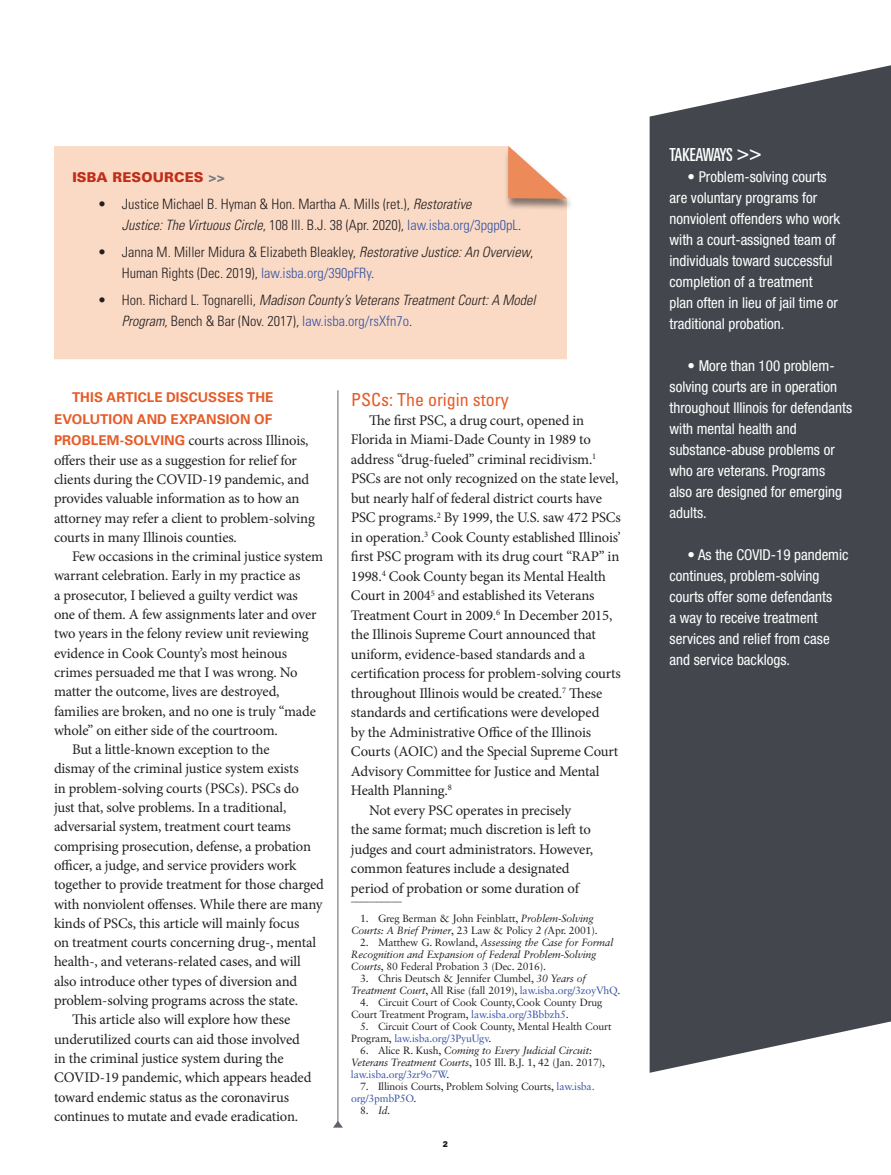
<style>
.page{position:relative;width:891px;height:1175px;background:#fff}
.page>*{position:absolute;margin:0;border:0;box-sizing:border-box;transform-origin:0 0}
.copyhead{font:condensed 18px "Univers LT Std";color:#e55c28}
.t1{font:ultra-condensed 18px "Univers LT Std";letter-spacing:-.05em;color:#fff}
.summary{font:condensed 15px/21px "Helvetica Neue LT Std";color:#fff}
.body{font:14.7px/19.4px "Minion Pro";letter-spacing:-.01em;color:#231f20}
.sidebar_copy{font:300 condensed 14.25px/21px "Univers LT Std";color:#231f20}
.sidebar_copy-2{font:italic 300 condensed 14.25px/21px "Univers LT Std";color:#231f20}
.body-2{font:700 13.5px/21.6px "Univers LT Std";letter-spacing:.005em;color:#e55c28;text-align:right}
.t2{font:900 13.5px "Univers LT Std";letter-spacing:.01em;color:#c02d19}
.footnote{font:10.5px/12px "Sabon LT Std";letter-spacing:-.015em;color:#231f20}
.t3{font:italic 10.5px/12px "Sabon LT Std";letter-spacing:-.015em;color:#231f20}
.t4{font:8.55px "ITC Franklin Gothic Std Hvy";color:#231f20}
.s1{font-family:"Univers LT Std X Black";font-weight:400;color:#757b82}
.s2{font-style:italic}
.s3{color:#3853a3}
.s4{font-style:normal}
.s5{font-style:normal;color:#3853a3}
.s6{font-family:"Univers LT Std";font-weight:700;font-size:13.5px;color:#e55c28}
.s7{font-family:"Times New Roman";font-style:italic}
.s8{font-size:21px}
</style>
<div class="page">
<div style="left:650px;top:65px;width:241px;height:1007px;background:#43474d"></div>
<svg style="left:333px;top:1120px;width:10px;height:7px"></svg>
<hr style="left:338px;top:390px;width:1px;height:732px;background:#5e6269">
<div style="left:54px;top:146px;width:513px;height:213px;background:#fadac5"></div>
<div style="left:504px;top:147px;width:70px;height:64px;background:#231f20;opacity:.55"></div>
<svg style="left:508px;top:146px;width:59px;height:53px"></svg>
<p class="t2" style="left:72px;top:169px;width:154px">ISBA RESOURCES <span class="s1">&gt;&gt;</span></p>
<p class="sidebar_copy" style="left:122px;top:193px;width:401px;text-indent:-24px">• Justice Michael B. Hyman &amp; Hon. Martha A. Mills (ret.), <span class="s2">Restorative<br>Justice: The Virtuous Circle</span>, 108 Ill. B.J. 38 (Apr. 2020), <span class="s3">law.isba.org/3pgp0pL</span>.</p>
<p class="sidebar_copy" style="left:122px;top:241px;width:413px;text-indent:-24px">• Janna M. Miller Midura &amp; Elizabeth Bleakley, <span class="s2">Restorative Justice: An Overview</span>,<br>Human Rights (Dec. 2019), <span class="s3">law.isba.org/390pFRy</span>.</p>
<p class="sidebar_copy-2" style="left:122px;top:290px;width:415px;text-indent:-24px"><span class="s4">• Hon. Richard L. Tognarelli,</span> Madison County’s Veterans Treatment Court: A Model<br>Program<span class="s4">, Bench &amp; Bar (Nov. 2017),</span> <span class="s5">law.isba.org/rsXfn7o</span><span class="s4">.</span></p>
<p class="body-2" style="left:54px;top:387px;width:221px">THIS ARTICLE DISCUSSES THE<br>EVOLUTION AND EXPANSION OF</p>
<p class="body" style="left:54px;top:431px;width:262px"><span class="s6">PROBLEM-SOLVING</span> courts across Illinois, offers their use as a suggestion for relief for clients during the COVID-19 pandemic, and provides valuable information as to how an attorney may refer a client to problem-solving courts in many Illinois counties.</p>
<p class="body" style="left:54px;top:547px;width:271px;text-indent:18px">Few occasions in the criminal justice system warrant celebration. Early in my practice as<br>a prosecutor, I believed a guilty verdict was<br>one of them. A few assignments later and over two years in the felony review unit reviewing evidence in Cook County’s most heinous crimes persuaded me that I was wrong. No matter the outcome, lives are destroyed, families are broken, and no one is truly “made whole” on either side of the courtroom.</p>
<p class="body" style="left:54px;top:740px;width:271px;text-indent:18px">But a little-known exception to the<br>dismay of the criminal justice system exists<br>in problem-solving courts (PSCs). PSCs do<br>just that, solve problems. In a traditional, adversarial system, treatment court teams comprising prosecution, defense, a probation officer, a judge, and service providers work together to provide treatment for those charged with nonviolent offenses. While there are many kinds of PSCs, this article will mainly focus<br>on treatment courts concerning drug-, mental health-, and veterans-related cases, and will also introduce other types of diversion and problem-solving programs across the state.</p>
<p class="body" style="left:54px;top:1010px;width:259px;text-indent:18px">This article also will explore how these underutilized courts can aid those involved in the criminal justice system during the COVID-19 pandemic, which appears headed toward endemic status as the coronavirus continues to mutate and evade eradication.</p>
<p class="copyhead" style="left:351px;top:388px;width:159px">PSCs: The origin story</p>
<p class="body" style="left:351px;top:410px;width:271px;text-indent:18px">The first PSC, a drug court, opened in Florida in Miami-Dade County in 1989 to address “drug-fueled” criminal recidivism.<sup>1<br></sup>PSCs are not only recognized on the state level, but nearly half of federal district courts have PSC programs.<sup>2</sup> By 1999, the U.S. saw 472 PSCs in operation.<sup>3</sup> Cook County established Illinois’ first PSC program with its drug court “RAP” in 1998.<sup>4</sup> Cook County began its Mental Health Court in 2004<sup>5</sup> and established its Veterans Treatment Court in 2009.<sup>6</sup> In December 2015, the Illinois Supreme Court announced that uniform, evidence-based standards and a certification process for problem-solving courts throughout Illinois would be created.<sup>7</sup> These standards and certifications were developed<br>by the Administrative Office of the Illinois Courts (AOIC) and the Special Supreme Court Advisory Committee for Justice and Mental Health Planning.<sup>8</sup></p>
<p class="body" style="left:351px;top:800px;width:244px;text-indent:18px">Not every PSC operates in precisely the same format; much discretion is left to judges and court administrators. However, common features include a designated period of probation or some duration of</p>
<p class="footnote" style="left:351px;top:891px;width:53px">__________</p>
<p class="footnote" style="left:351px;top:912px;width:248px;text-align:center">1. Greg Berman &amp; John Feinblatt, <span class="s2">Problem-Solving<br>Courts: A Brief Primer</span>, 23 Law &amp; Policy <span class="s2">2</span> <span class="s7">(</span>Apr. 2001).</p>
<p class="t3" style="left:351px;top:936px;width:264px;text-indent:9px"><span class="s4">2. Matthew G. Rowland,</span> Assessing the Case for Formal<br>Recognition and Expansion of Federal Problem-Solving<br>Courts<span class="s4">, 80 Federal Probation 3 (Dec. 2016).</span></p>
<p class="footnote" style="left:351px;top:972px;width:271px;text-indent:9px">3. Chris Deutsch &amp; Jennifer Clumbel, <span class="s2">30 Years of<br>Treatment Court</span>, All Rise (fall 2019), <span class="s3">law.isba.org/3zoyVhQ</span>.</p>
<p class="footnote" style="left:351px;top:996px;width:253px;text-indent:9px">4. Circuit Court of Cook County,Cook County Drug<br>Court Treatment Program, <span class="s3">law.isba.org/3Bbbzh5</span>.</p>
<p class="footnote" style="left:351px;top:1020px;width:262px;text-indent:9px">5. Circuit Court of Cook County, Mental Health Court<br>Program, <span class="s3">law.isba.org/3PyuUgv</span>.</p>
<p class="t3" style="left:351px;top:1044px;width:255px;text-indent:9px"><span class="s4">6. Alice R. Kush,</span> Coming to Every Judicial Circuit:<br>Veterans Treatment Courts<span class="s4">, 105 Ill. B.J. 1, 42 (Jan. 2017), </span><span class="s5">law.isba.org/3zr9o7W</span><span class="s4">.</span></p>
<p class="footnote" style="left:351px;top:1080px;width:245px;text-indent:9px">7. Illinois Courts, Problem Solving Courts, <span class="s3">law.isba. org/3pmbP5O</span>.</p>
<p class="t3" style="left:360px;top:1104px;width:32px"><span class="s4">8.</span> Id.</p>
<p class="t4" style="left:443px;top:1138px;width:7px">2</p>
<p class="t1" style="left:670px;top:144px;width:94px">TAKEAWAYS <span class="s8">&gt;&gt;</span></p>
<p class="summary" style="left:670px;top:166px;width:172px;text-indent:18px">• Problem-solving courts are voluntary programs for nonviolent offenders who work with a court-assigned team of individuals toward successful completion of a treatment<br>plan often in lieu of jail time or traditional probation.</p>
<p class="summary" style="left:670px;top:355px;width:184px;text-indent:18px">• More than 100 problem&shy;solving courts are in operation throughout Illinois for defendants with mental health and substance-abuse problems or who are veterans. Programs<br>also are designed for emerging adults.</p>
<p class="summary" style="left:670px;top:544px;width:181px;text-indent:18px">• As the COVID-19 pandemic continues, problem-solving courts offer some defendants<br>a way to receive treatment services and relief from case and service backlogs.</p>
</div>
